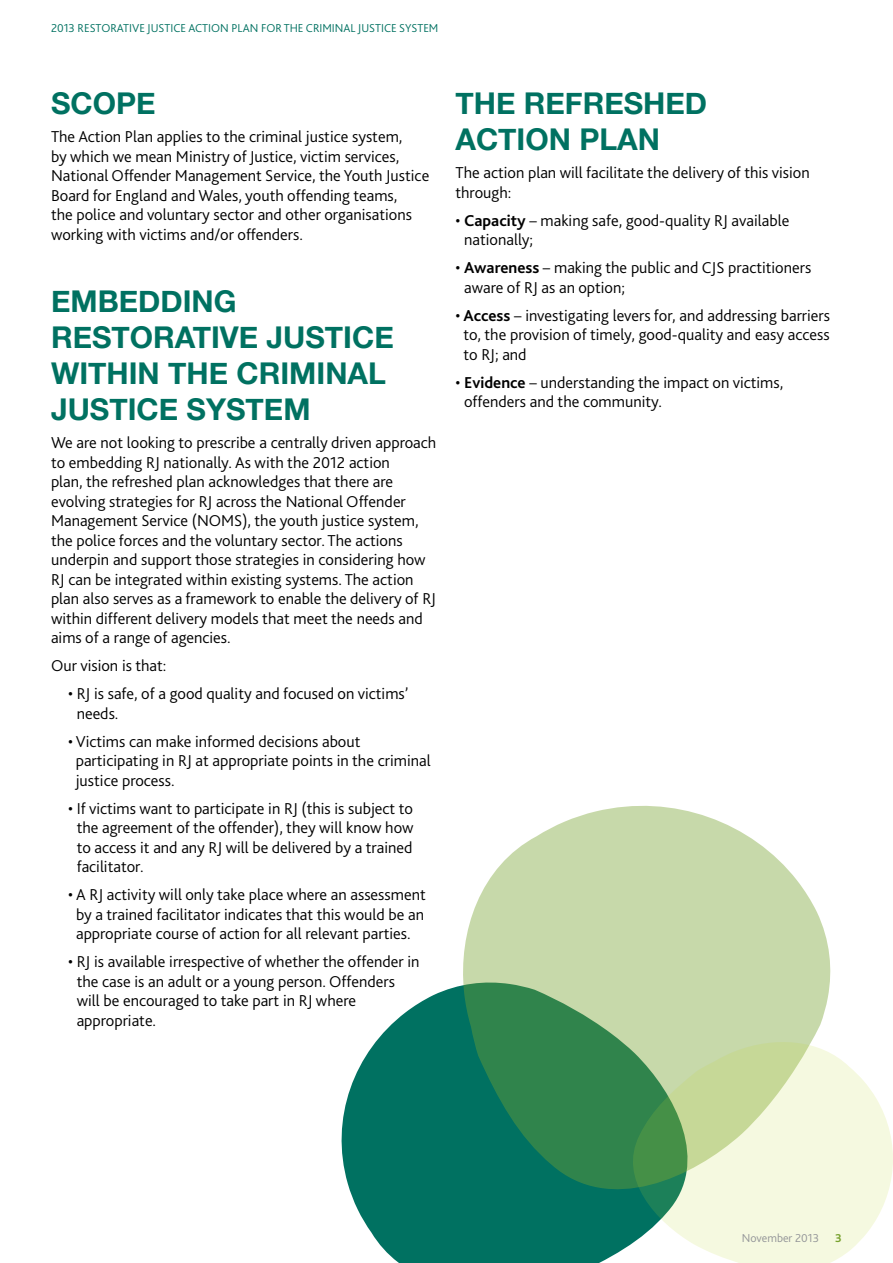
<style>
.page{position:relative;width:893px;height:1263px;background:#fff}
.page>*{position:absolute;margin:0;border:0;box-sizing:border-box;transform-origin:0 0}
.t1{font:700 30px/36px "Helvetica Neue";color:#007161}
.t2{font:300 16.5px/19.5px "Bliss 2";color:#000}
.t3{font:300 12px "Bliss 2";color:#007161}
.t4{font:300 12px "Bliss 2";color:#939598}
.t5{font:700 12px "Bliss 2";color:#78a22f}
.s1{font-weight:700}
</style>
<div class="page">
<svg style="left:341px;top:999px;width:247px;height:264px;fill:#007161"></svg>
<svg style="left:425px;top:805px;width:406px;height:426px;fill:#c7d9aa"></svg>
<svg style="left:588px;top:1002px;width:305px;height:261px;background:#bdd7b5"></svg>
<p class="t3" style="left:51px;top:21px;width:389px">2013 RESTORATIVE JUSTICE ACTION PLAN FOR THE CRIMINAL JUSTICE SYSTEM</p>
<h1 class="t1" style="left:51px;top:84px;width:106px">SCOPE</h1>
<p class="t2" style="left:51px;top:127px;width:380px">The Action Plan applies to the criminal justice system,<br>by which we mean Ministry of Justice, victim services, National Offender Management Service, the Youth Justice Board for England and Wales, youth offending teams,<br>the police and voluntary sector and other organisations working with victims and/or offenders.</p>
<h1 class="t1" style="left:51px;top:282px;width:344px">EMBEDDING<br>RESTORATIVE JUSTICE<br>WITHIN THE CRIMINAL<br>JUSTICE SYSTEM</h1>
<p class="t2" style="left:51px;top:433px;width:387px">We are not looking to prescribe a centrally driven approach to embedding RJ nationally. As with the 2012 action<br>plan, the refreshed plan acknowledges that there are evolving strategies for RJ across the National Offender Management Service (NOMS), the youth justice system, the police forces and the voluntary sector. The actions underpin and support those strategies in considering how RJ can be integrated within existing systems. The action plan also serves as a framework to enable the delivery of RJ within different delivery models that meet the needs and aims of a range of agencies.</p>
<p class="t2" style="left:51px;top:656px;width:117px">Our vision is that:</p>
<p class="t2" style="left:77px;top:684px;width:333px;text-indent:-9px">• RJ is safe, of a good quality and focused on victims’ needs.</p>
<p class="t2" style="left:76px;top:731px;width:356px;text-indent:-8px">• Victims can make informed decisions about participating in RJ at appropriate points in the criminal justice process.</p>
<p class="t2" style="left:77px;top:798px;width:338px;text-align:justify;text-indent:-9px">• If victims want to participate in RJ (this is subject to the agreement of the offender), they will know how to access it and any RJ will be delivered by a trained facilitator.</p>
<p class="t2" style="left:68px;top:885px;width:359px;text-align:center">• A RJ activity will only take place where an assessment by a trained facilitator indicates that this would be an appropriate course of action for all relevant parties.</p>
<p class="t2" style="left:77px;top:952px;width:344px;text-indent:-9px">• RJ is available irrespective of whether the offender in the case is an adult or a young person. Offenders will be encouraged to take part in RJ where appropriate.</p>
<h1 class="t1" style="left:455px;top:84px;width:253px">THE REFRESHED<br>ACTION PLAN</h1>
<p class="t2" style="left:455px;top:163px;width:356px">The action plan will facilitate the delivery of this vision through:</p>
<p class="t2" style="left:464px;top:210px;width:327px;text-indent:-9px">• <span class="s1">Capacity</span> – making safe, good-quality RJ available nationally;</p>
<p class="t2" style="left:464px;top:258px;width:349px;text-indent:-9px">• <span class="s1">Awareness</span> – making the public and CJS practitioners aware of RJ as an option;</p>
<p class="t2" style="left:463px;top:305px;width:368px;text-align:justify;text-indent:-8px">• <span class="s1">Access</span> – investigating levers for, and addressing barriers to, the provision of timely, good-quality and easy access to RJ; and</p>
<p class="t2" style="left:464px;top:372px;width:321px;text-indent:-9px">• <span class="s1">Evidence</span> – understanding the impact on victims, offenders and the community.</p>
<p class="t4" style="left:742px;top:1230px;width:79px">November 2013</p>
<p class="t5" style="left:835px;top:1230px;width:8px">3</p>
</div>
